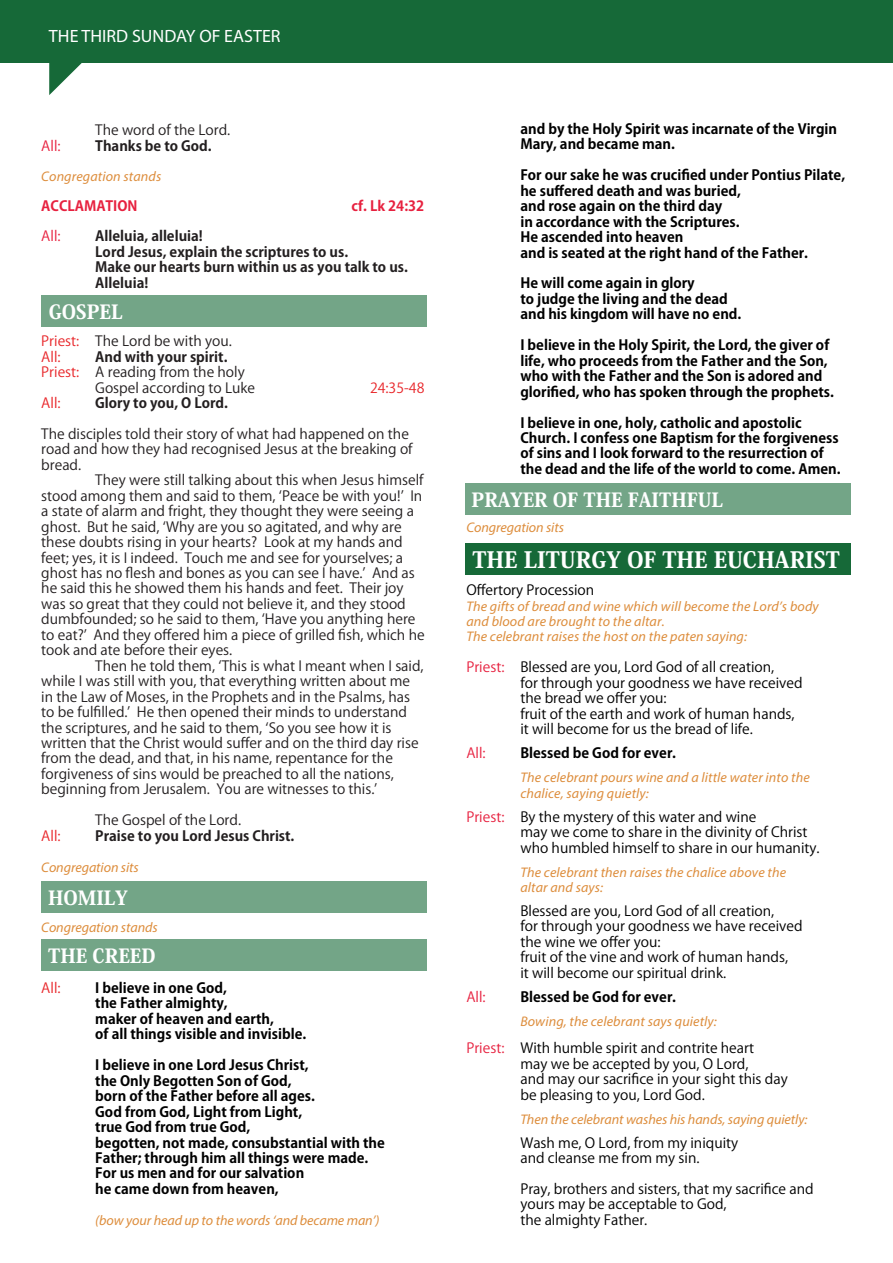
<style>
.page{position:relative;width:893px;height:1263px;background:#fff}
.page>*{position:absolute;margin:0;border:0;box-sizing:border-box;transform-origin:0 0}
.t1{font:800 22.35px "Koz Min Pro";color:#fff}
.t2{font:800 19.35px "Koz Min Pro";color:#fff}
.t3{font:17.85px "Myriad Pro";color:#fff}
.t4{font:13.95px/15.5px "Koz Go Pro";color:#231f20}
.t5{font:700 13.95px/15.5px "Koz Go Pro";color:#000}
.t6{font:13.95px/15.5px "Koz Go Pro";color:#000}
.t7{font:italic 13.95px/15.5px "Myriad Pro";letter-spacing:.01em;color:#dd8d3c}
.t8{font:700 13.95px/15.5px "Koz Go Pro";color:#231f20}
.t9{font:700 13.95px "Koz Go Pro";color:#e7213f}
.t10{font:13.95px "Koz Go Pro";color:#e7213f}
.t11{font:13.95px "Koz Go Pro";color:#e8262a}
.t12{font:13.95px "Koz Go Pro";color:#e92428}
.s1{color:#e8262a}
.s2{color:#e7213f}
</style>
<div class="page">
<div style="left:41px;top:881px;width:386px;height:32px;background:#73a587"></div>
<div style="left:465px;top:483px;width:385px;height:32px;background:#73a587"></div>
<div style="left:465px;top:543px;width:385px;height:32px;background:#166938"></div>
<div style="left:41px;top:295px;width:386px;height:32px;background:#73a587"></div>
<div style="left:0;top:0;width:893px;height:62px;background:#166938"></div>
<svg style="left:49px;top:62px;width:39px;height:33px"></svg>
<div style="left:41px;top:939px;width:386px;height:32px;background:#73a587"></div>
<p class="t3" style="left:49px;top:25px;width:233px">THE THIRD SUNDAY OF EASTER</p>
<p class="t4" style="left:95px;top:123px;width:137px">The word of the Lord.</p>
<p class="t10" style="left:41px;top:136px;width:21px">All:</p>
<p class="t8" style="left:95px;top:139px;width:118px">Thanks be to God.</p>
<p class="t7" style="left:41px;top:168px;width:121px">Congregation stands</p>
<p class="t9" style="left:41px;top:196px;width:98px">ACCLAMATION</p>
<p class="t9" style="left:352px;top:196px;width:74px">cf. Lk 24:32</p>
<p class="t10" style="left:41px;top:227px;width:21px">All:</p>
<p class="t8" style="left:95px;top:229px;width:314px">Alleluia, alleluia!<br>Lord Jesus, explain the scriptures to us.<br>Make our hearts burn within us as you talk to us.<br>Alleluia!</p>
<h2 class="t2" style="left:49px;top:298px;width:76px">GOSPEL</h2>
<p class="t4" style="left:41px;top:334px;width:192px"><span class="s1">Priest:</span> The Lord be with you.<br><span class="s1">All:</span></p>
<p class="t8" style="left:95px;top:350px;width:134px">And with your spirit.</p>
<p class="t4" style="left:41px;top:365px;width:205px"><span class="s1">Priest:</span> A reading from the holy</p>
<p class="t4" style="left:95px;top:380px;width:161px">Gospel according to Luke</p>
<p class="t11" style="left:370px;top:378px;width:56px">24:35-48</p>
<p class="t12" style="left:41px;top:394px;width:21px">All:</p>
<p class="t8" style="left:95px;top:396px;width:134px">Glory to you, O Lord.</p>
<p class="t4" style="left:41px;top:426px;width:373px">The disciples told their story of what had happened on the road and how they had recognised Jesus at the breaking of bread.</p>
<p class="t4" style="left:41px;top:473px;width:385px;text-indent:54px">They were still talking about this when Jesus himself stood among them and said to them, ʻPeace be with you!ʼ In a state of alarm and fright, they thought they were seeing a ghost. But he said, ʻWhy are you so agitated, and why are these doubts rising in your hearts? Look at my hands and feet; yes, it is I indeed. Touch me and see for yourselves; a ghost has no flesh and bones as you can see I have.ʼ And as he said this he showed them his hands and feet. Their joy was so great that they could not believe it, and they stood dumbfounded; so he said to them, ʻHave you anything here to eat?ʼ And they offered him a piece of grilled fish, which he took and ate before their eyes.</p>
<p class="t4" style="left:41px;top:658px;width:384px;text-indent:54px">Then he told them, ʻThis is what I meant when I said, while I was still with you, that everything written about me in the Law of Moses, in the Prophets and in the Psalms, has to be fulfilled.ʼ He then opened their minds to understand the scriptures, and he said to them, ʻSo you see how it is written that the Christ would suffer and on the third day rise from the dead, and that, in his name, repentance for the forgiveness of sins would be preached to all the nations, beginning from Jerusalem. You are witnesses to this.ʼ</p>
<p class="t4" style="left:95px;top:813px;width:147px">The Gospel of the Lord.</p>
<p class="t11" style="left:41px;top:826px;width:21px">All:</p>
<p class="t8" style="left:95px;top:829px;width:201px">Praise to you Lord Jesus Christ.</p>
<p class="t7" style="left:41px;top:859px;width:99px">Congregation sits</p>
<h2 class="t2" style="left:48px;top:884px;width:81px">HOMILY</h2>
<p class="t7" style="left:41px;top:919px;width:118px">Congregation stands</p>
<h2 class="t2" style="left:48px;top:941px;width:109px">THE CREED</h2>
<p class="t11" style="left:41px;top:979px;width:21px">All:</p>
<p class="t5" style="left:95px;top:981px;width:213px">I believe in one God,<br>the Father almighty,<br>maker of heaven and earth,<br>of all things visible and invisible.</p>
<p class="t5" style="left:95px;top:1058px;width:291px">I believe in one Lord Jesus Christ,<br>the Only Begotten Son of God,<br>born of the Father before all ages.<br>God from God, Light from Light,<br>true God from true God,<br>begotten, not made, consubstantial with the<br>Father; through him all things were made.<br>For us men and for our salvation<br>he came down from heaven,</p>
<p class="t7" style="left:95px;top:1212px;width:286px">(bow your head up to the words ‘and became man’)</p>
<p class="t5" style="left:520px;top:122px;width:318px">and by the Holy Spirit was incarnate of the Virgin<br>Mary, and became man.</p>
<p class="t5" style="left:520px;top:168px;width:326px">For our sake he was crucified under Pontius Pilate, he suffered death and was buried,<br>and rose again on the third day<br>in accordance with the Scriptures.<br>He ascended into heaven<br>and is seated at the right hand of the Father.</p>
<p class="t5" style="left:520px;top:276px;width:222px">He will come again in glory<br>to judge the living and the dead and his kingdom will have no end.</p>
<p class="t5" style="left:520px;top:338px;width:315px">I believe in the Holy Spirit, the Lord, the giver of life, who proceeds from the Father and the Son, who with the Father and the Son is adored and glorified, who has spoken through the prophets.</p>
<p class="t5" style="left:520px;top:415px;width:322px">I believe in one, holy, catholic and apostolic Church. I confess one Baptism for the forgiveness of sins and I look forward to the resurrection of the dead and the life of the world to come. Amen.</p>
<h2 class="t2" style="left:472px;top:485px;width:253px">PRAYER OF THE FAITHFUL</h2>
<p class="t7" style="left:466px;top:520px;width:99px">Congregation sits</p>
<h1 class="t1" style="left:472px;top:543px;width:369px">THE LITURGY OF THE EUCHARIST</h1>
<p class="t6" style="left:466px;top:583px;width:129px">Offertory Procession</p>
<p class="t7" style="left:466px;top:598px;width:354px">The gifts of bread and wine which will become the Lord’s body and blood are brought to the altar.<br>The celebrant raises the host on the paten saying:</p>
<p class="t6" style="left:520px;top:660px;width:284px;text-indent:-54px"><span class="s2">Priest:</span> Blessed are you, Lord God of all creation,<br>for through your goodness we have received the bread we offer you:<br>fruit of the earth and work of human hands, it will become for us the bread of life.</p>
<p class="t10" style="left:466px;top:744px;width:21px">All:</p>
<p class="t5" style="left:520px;top:746px;width:157px">Blessed be God for ever.</p>
<p class="t7" style="left:520px;top:769px;width:291px">The celebrant pours wine and a little water into the chalice, saying quietly:</p>
<p class="t6" style="left:520px;top:809px;width:300px;text-indent:-54px"><span class="s2">Priest:</span> By the mystery of this water and wine<br>may we come to share in the divinity of Christ who humbled himself to share in our humanity.</p>
<p class="t7" style="left:520px;top:864px;width:267px">The celebrant then raises the chalice above the altar and says:</p>
<p class="t6" style="left:520px;top:903px;width:284px">Blessed are you, Lord God of all creation,<br>for through your goodness we have received the wine we offer you:<br>fruit of the vine and work of human hands,<br>it will become our spiritual drink.</p>
<p class="t10" style="left:466px;top:987px;width:21px">All:</p>
<p class="t5" style="left:520px;top:990px;width:157px">Blessed be God for ever.</p>
<p class="t7" style="left:520px;top:1013px;width:198px">Bowing, the celebrant says quietly:</p>
<p class="t6" style="left:520px;top:1041px;width:269px;text-indent:-54px"><span class="s2">Priest:</span> With humble spirit and contrite heart<br>may we be accepted by you, O Lord,<br>and may our sacrifice in your sight this day be pleasing to you, Lord God.</p>
<p class="t7" style="left:520px;top:1111px;width:289px">Then the celebrant washes his hands, saying quietly:</p>
<p class="t6" style="left:520px;top:1135px;width:219px">Wash me, O Lord, from my iniquity and cleanse me from my sin.</p>
<p class="t6" style="left:520px;top:1181px;width:295px">Pray, brothers and sisters, that my sacrifice and yours may be acceptable to God,<br>the almighty Father.</p>
</div>
